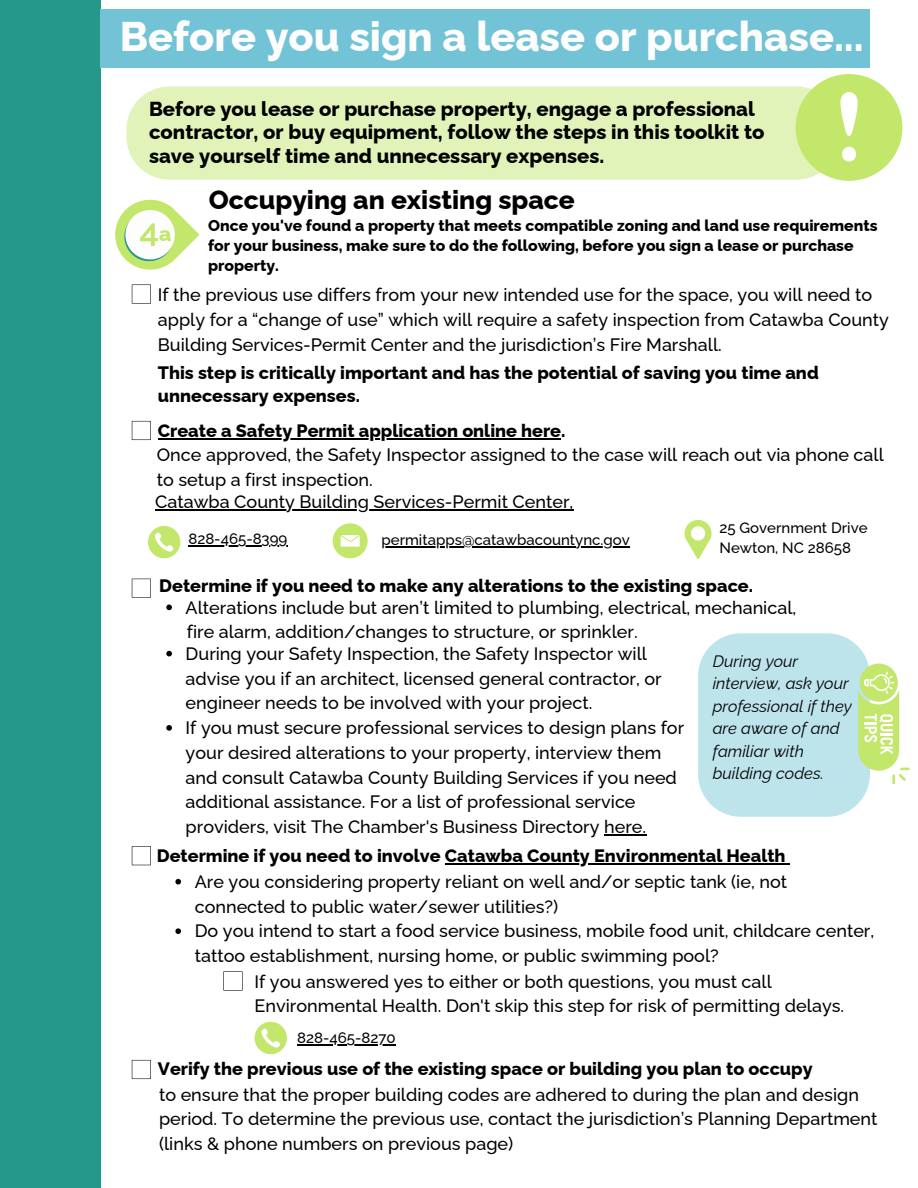
<style>
.page{position:relative;width:918px;height:1188px;background:#fff}
.page>*{position:absolute;margin:0;border:0;box-sizing:border-box;transform-origin:0 0}
.t1{font:800 41.4px "Raleway";color:#fdfdfd}
.t2{font:800 26.4px "Raleway";color:#000}
.t3{font:800 20.85px "Raleway";color:#c2e76b}
.t4{font:800 20.25px/23.7px "Raleway";color:#000}
.t5{font:500 18px/24.8px "Raleway";color:#000}
.t6{font:800 18px/22.5px "Raleway";color:#000}
.t7{font:italic 16.5px/22.5px "Raleway";color:#000}
.t8{font:800 15.75px/20.2px "Raleway";color:#000}
.t9{font:500 15px/20.2px "Raleway";color:#000}
</style>
<div class="page">
<div style="left:333px;top:523px;width:35px;height:35px;background:#c2e76b;border-radius:50%"></div>
<svg style="left:341px;top:535px;width:19px;height:12px"></svg>
<svg style="left:148px;top:526px;width:32px;height:32px"></svg>
<svg style="left:685px;top:520px;width:27px;height:39px"></svg>
<div style="left:0;top:0;width:101px;height:1188px;background:#26988a"></div>
<svg style="left:115px;top:199px;width:84px;height:105px"></svg>
<svg style="left:132px;top:421px;width:19px;height:19px"></svg>
<div style="left:101px;top:9px;width:769px;height:59px;background:#72c3d5"></div>
<hr style="left:155px;top:509px;width:418px;height:2px;background:#000">
<hr style="left:188px;top:545px;width:99px;height:2px;background:#000">
<hr style="left:381px;top:546px;width:249px;height:2px;background:#000">
<hr style="left:158px;top:438px;width:363px;height:1px;background:#000">
<hr style="left:521px;top:438px;width:40px;height:1px;background:#000">
<svg style="left:255px;top:1022px;width:32px;height:32px"></svg>
<svg style="left:132px;top:846px;width:19px;height:19px"></svg>
<svg style="left:223px;top:971px;width:20px;height:20px"></svg>
<svg style="left:175px;top:879px;width:6px;height:6px"></svg>
<svg style="left:175px;top:928px;width:6px;height:6px"></svg>
<hr style="left:297px;top:1044px;width:99px;height:1px;background:#000">
<hr style="left:445px;top:863px;width:341px;height:1px;background:#000">
<svg style="left:132px;top:1060px;width:19px;height:19px"></svg>
<div style="left:126px;top:86px;width:670px;height:94px;background:#e2f3b9"></div>
<svg style="left:796px;top:74px;width:106px;height:107px"></svg>
<svg style="left:166px;top:651px;width:6px;height:5px"></svg>
<svg style="left:166px;top:725px;width:6px;height:6px"></svg>
<hr style="left:604px;top:834px;width:42px;height:1px;background:#000">
<svg style="left:132px;top:579px;width:19px;height:19px"></svg>
<svg style="left:166px;top:605px;width:6px;height:5px"></svg>
<svg style="left:698px;top:633px;width:212px;height:184px"></svg>
<h1 class="t1" style="left:120px;top:13px;width:745px">Before you sign a lease or purchase...</h1>
<p class="t4" style="left:149px;top:97px;width:617px">Before you lease or purchase property, engage a professional contractor, or buy equipment, follow the steps in this toolkit to save yourself time and unnecessary expenses.</p>
<p class="t3" style="left:159px;top:221px;width:14px">a</p>
<h2 class="t2" style="left:209px;top:184px;width:368px">Occupying an existing space</h2>
<p class="t8" style="left:208px;top:215px;width:671px">Once you've found a property that meets compatible zoning and land use requirements for your business, make sure to do the following, before you sign a lease or purchase property.</p>
<p class="t5" style="left:158px;top:283px;width:733px">If the previous use differs from your new intended use for the space, you will need to apply for a “change of use” which will require a safety inspection from Catawba County<br>Building Services-Permit Center and the jurisdiction’s Fire Marshall.</p>
<p class="t6" style="left:158px;top:361px;width:662px">This step is critically important and has the potential of saving you time and unnecessary expenses.</p>
<p class="t6" style="left:158px;top:420px;width:409px">Create a Safety Permit application online here.</p>
<p class="t5" style="left:157px;top:443px;width:729px">Once approved, the Safety Inspector assigned to the case will reach out via phone call to setup a first inspection.</p>
<p class="t5" style="left:155px;top:490px;width:420px">Catawba County Building Services-Permit Center,</p>
<p class="t9" style="left:188px;top:529px;width:101px">828-465-8399</p>
<p class="t9" style="left:381px;top:530px;width:250px">permitapps@catawbacountync.gov</p>
<p class="t9" style="left:719px;top:517px;width:150px">25 Government Drive<br>Newton, NC 28658</p>
<p class="t6" style="left:159px;top:575px;width:595px">Determine if you need to make any alterations to the existing space.</p>
<p class="t5" style="left:186px;top:595px;width:612px">Alterations include but aren’t limited to plumbing, electrical, mechanical, fire alarm, addition/changes to structure, or sprinkler.</p>
<p class="t5" style="left:186px;top:641px;width:500px">During your Safety Inspection, the Safety Inspector will advise you if an architect, licensed general contractor, or engineer needs to be involved with your project.<br>If you must secure professional services to design plans for your desired alterations to your property, interview them and consult Catawba County Building Services if you need additional assistance. For a list of professional service providers, visit The Chamber's Business Directory here.</p>
<p class="t7" style="left:713px;top:650px;width:141px">During your interview, ask your professional if they are aware of and familiar with building codes.</p>
<p class="t6" style="left:157px;top:844px;width:630px">Determine if you need to involve Catawba County Environmental Health</p>
<p class="t5" style="left:195px;top:869px;width:681px">Are you considering property reliant on well and/or septic tank (ie, not connected to public water/sewer utilities?)<br>Do you intend to start a food service business, mobile food unit, childcare center, tattoo establishment, nursing home, or public swimming pool?</p>
<p class="t5" style="left:255px;top:969px;width:591px">If you answered yes to either or both questions, you must call<br>Environmental Health. Don't skip this step for risk of permitting delays.</p>
<p class="t9" style="left:297px;top:1028px;width:100px">828-465-8270</p>
<p class="t6" style="left:158px;top:1057px;width:656px">Verify the previous use of the existing space or building you plan to occupy</p>
<p class="t5" style="left:159px;top:1082px;width:720px">to ensure that the proper building codes are adhered to during the plan and design period. To determine the previous use, contact the jurisdiction’s Planning Department (links &amp; phone numbers on previous page)</p>
</div>
